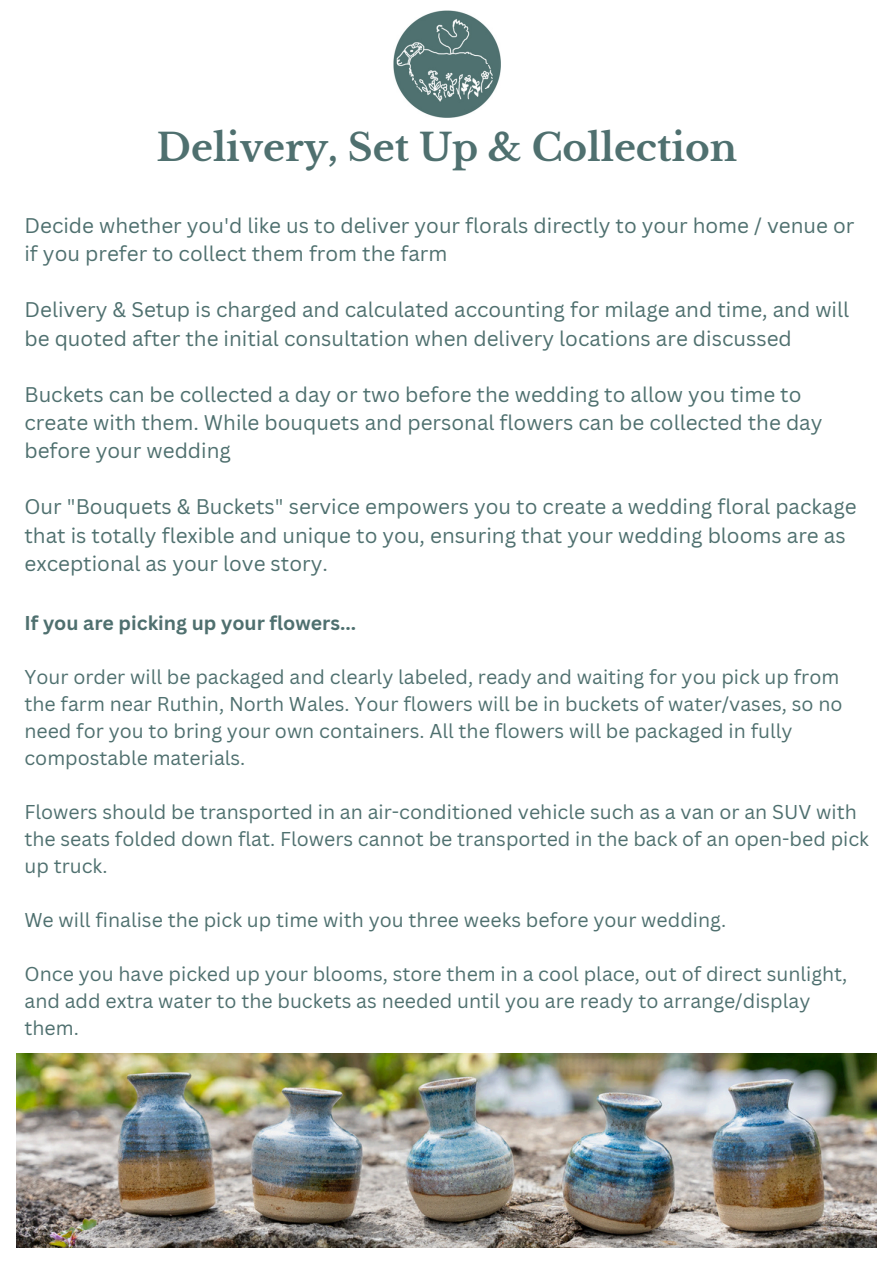
<style>
.page{position:relative;width:894px;height:1264px;background:#fff}
.page>*{position:absolute;margin:0;border:0;box-sizing:border-box;transform-origin:0 0}
.t1{font:700 37.5px "Libre Baskerville";color:#4f706f}
.t2{font:20.7px/28.2px "Canva Sans";color:#4f706f}
.t3{font:19.5px/27px "Canva Sans";color:#4f706f}
.t4{font:700 19.5px "Canva Sans";color:#4f706f}
</style>
<div class="page">
<img style="left:393px;top:10px;width:107px;height:107px">
<img style="left:17px;top:1053px;width:859px;height:194px">
<p class="t1" style="left:156px;top:124px;width:581px">Delivery, Set Up &amp; Collection</p>
<p class="t2" style="left:24px;top:211px;width:831px">Decide whether you'd like us to deliver your florals directly to your home / venue or if you prefer to collect them from the farm</p>
<p class="t2" style="left:24px;top:295px;width:826px">Delivery &amp; Setup is charged and calculated accounting for milage and time, and will be quoted after the initial consultation when delivery locations are discussed</p>
<p class="t2" style="left:24px;top:380px;width:799px">Buckets can be collected a day or two before the wedding to allow you time to create with them. While bouquets and personal flowers can be collected the day before your wedding</p>
<h2 class="t2" style="left:24px;top:492px;width:833px">Our "Bouquets &amp; Buckets" service empowers you to create a wedding floral package that is totally flexible and unique to you, ensuring that your wedding blooms are as exceptional as your love story.</h2>
<p class="t4" style="left:24px;top:609px;width:333px">If you are picking up your flowers...</p>
<p class="t3" style="left:24px;top:662px;width:819px">Your order will be packaged and clearly labeled, ready and waiting for you pick up from the farm near Ruthin, North Wales. Your flowers will be in buckets of water/vases, so no need for you to bring your own containers. All the flowers will be packaged in fully compostable materials.</p>
<p class="t3" style="left:24px;top:797px;width:845px">Flowers should be transported in an air-conditioned vehicle such as a van or an SUV with the seats folded down flat. Flowers cannot be transported in the back of an open-bed pick up truck.</p>
<p class="t3" style="left:24px;top:905px;width:703px">We will finalise the pick up time with you three weeks before your wedding.</p>
<p class="t3" style="left:24px;top:959px;width:824px">Once you have picked up your blooms, store them in a cool place, out of direct sunlight, and add extra water to the buckets as needed until you are ready to arrange/display them.</p>
</div>
